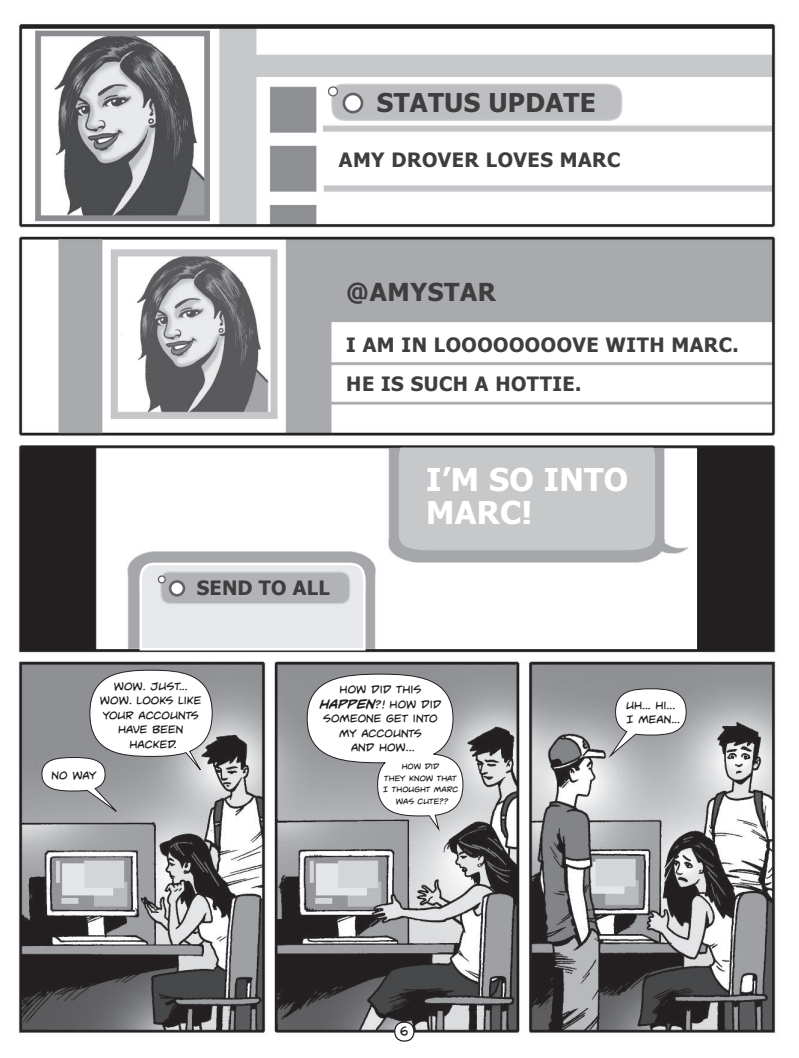
<style>
.page{position:relative;width:799px;height:1058px;background:#fff}
.page>*{position:absolute;margin:0;border:0;box-sizing:border-box;transform-origin:0 0}
.t1{font:700 31.62px/32.9px "Tahoma";letter-spacing:.01em;color:#fff}
.t2{font:700 26.12px "Tahoma";letter-spacing:.01em;color:#3e3e3f}
.t3{font:700 25px "Tahoma";letter-spacing:.025em;color:#3e3e3f}
.t4{font:700 19.88px/39.4px "Tahoma";letter-spacing:.025em;color:#3e3e3f}
.t5{font:16.25px "Unmasked BB";color:#231f20}
.t6{font:14.5px/14.4px "Unmasked BB";color:#231f20;text-align:center}
.t7{font:10.5px/11.8px "Unmasked BB";color:#231f20;text-align:center}
.s1{font-weight:700;font-size:15.75px}
</style>
<div class="page">
<img style="left:18px;top:22px;width:758px;height:1020px">
<svg style="left:41px;top:669px;width:172px;height:143px"></svg>
<svg style="left:306px;top:673px;width:158px;height:161px"></svg>
<svg style="left:609px;top:688px;width:78px;height:69px"></svg>
<svg style="left:135px;top:560px;width:232px;height:92px;background:#d3d4d6"></svg>
<div style="left:170px;top:581px;width:14px;height:14px;background:#fff;border-radius:50%"></div>
<div style="left:169px;top:580px;width:16px;height:16px;border:3px solid #636366;border-radius:50%"></div>
<div style="left:158px;top:576px;width:7px;height:7px;background:#fff;border-radius:50%"></div>
<div style="left:158px;top:575px;width:8px;height:8px;border:1px solid #636366;border-radius:50%"></div>
<svg style="left:330px;top:83px;width:293px;height:39px;background:#c2c3c6"></svg>
<div style="left:396px;top:447px;width:262px;height:103px;background:#c7c8ca"></div>
<div style="left:344px;top:94px;width:18px;height:18px;background:#fff;border-radius:50%"></div>
<div style="left:342px;top:93px;width:21px;height:20px;border:3px solid #636366;border-radius:50%"></div>
<div style="left:328px;top:87px;width:9px;height:9px;background:#fff;border-radius:50%"></div>
<div style="left:328px;top:86px;width:10px;height:10px;border:1px solid #636366;border-radius:50%"></div>
<svg style="left:394px;top:1021px;width:20px;height:20px"></svg>
<h2 class="t2" style="left:377px;top:85px;width:220px">STATUS UPDATE</h2>
<h3 class="t4" style="left:339px;top:139px;width:283px">AMY DROVER LOVES MARC</h3>
<h3 class="t3" style="left:346px;top:274px;width:151px">@AMYSTAR</h3>
<h3 class="t4" style="left:346px;top:323px;width:394px">I AM IN LOOOOOOOOVE WITH MARC.<br>HE IS SUCH A HOTTIE.</h3>
<h3 class="t4" style="left:197px;top:567px;width:134px">SEND TO ALL</h3>
<h1 class="t1" style="left:426px;top:461px;width:203px">I’M SO INTO<br>MARC!</h1>
<p class="t6" style="left:100px;top:677px;width:103px">Wow. Just... wow. Looks like your accounts have been hacked.</p>
<p class="t6" style="left:319px;top:681px;width:124px">How did this<br><span class="s1">HAPPEN</span>?! How did someone get into my accounts<br>and how...</p>
<p class="t7" style="left:383px;top:759px;width:77px">How did<br>they know that<br>I thought Marc was cute??</p>
<p class="t6" style="left:51px;top:766px;width:46px">No way</p>
<p class="t5" style="left:400px;top:1019px;width:10px">6</p>
<p class="t6" style="left:626px;top:696px;width:55px;text-align:left">Uh... Hi...<br>I mean...</p>
</div>
